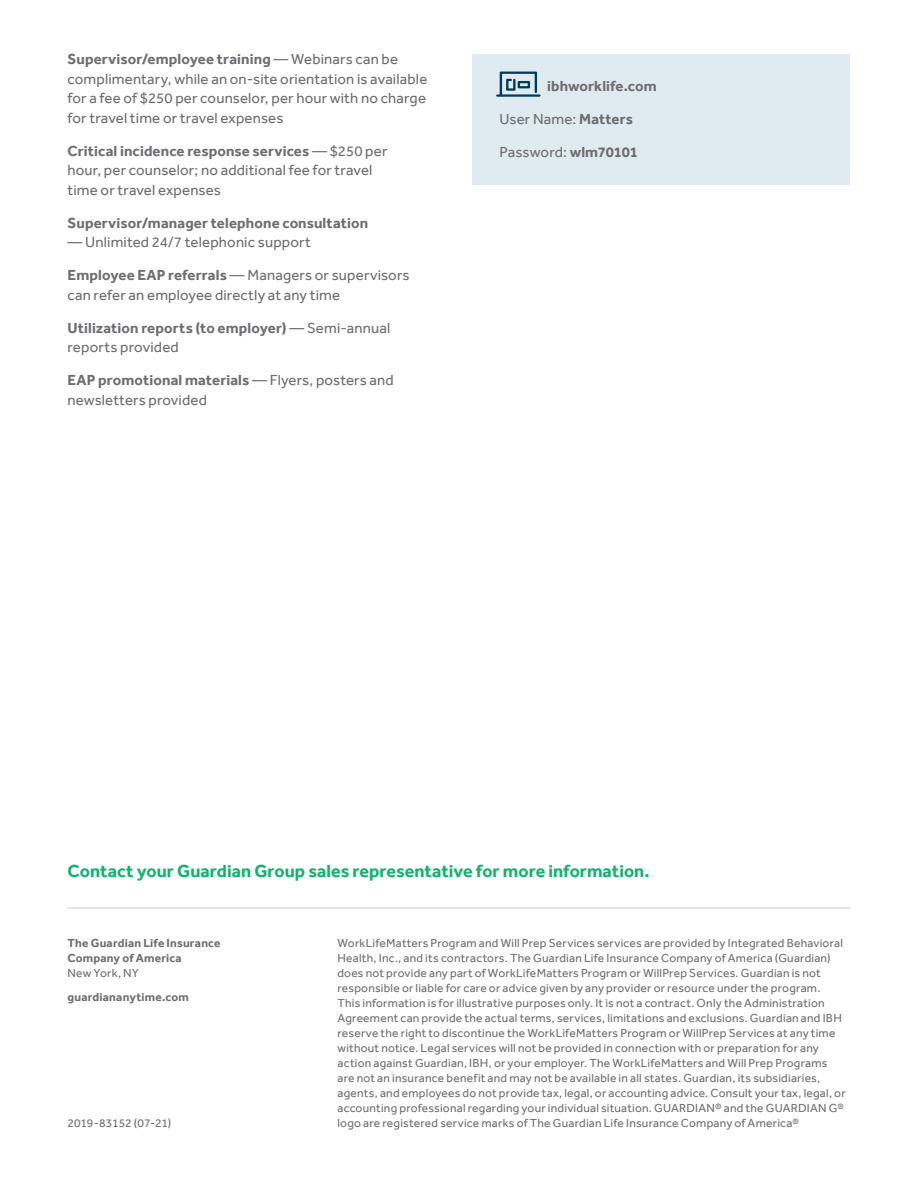
<style>
.page{position:relative;width:918px;height:1188px;background:#fff}
.page>*{position:absolute;margin:0;border:0;box-sizing:border-box;transform-origin:0 0}
.t1{font:700 18px "Effra";color:#0fb46e}
.t2{font:15px/19.5px "Effra";letter-spacing:.01em;color:#6d6e71}
.t3{font:700 15px/19.5px "Effra";letter-spacing:.01em;color:#6d6e71}
.t4{font:12px/15px "Effra";letter-spacing:.02em;color:#6d6e71}
.t5{font:700 12px/15px "Effra";letter-spacing:.015em;color:#6d6e71}
.t6{font:12px "Effra";letter-spacing:-.005em;color:#6d6e71}
.s1{font-weight:700}
.s2{font-weight:400}
</style>
<div class="page">
<hr style="left:68px;top:907px;width:782px;height:2px;background:#dcddde">
<div style="left:472px;top:54px;width:378px;height:130px;background:#e0ebf1"></div>
<svg style="left:496px;top:72px;width:45px;height:25px"></svg>
<p class="t2" style="left:68px;top:49px;width:361px"><span class="s1">Supervisor/employee training</span> — Webinars can be complimentary, while an on-site orientation is available for a fee of $250 per counselor, per hour with no charge for travel time or travel expenses</p>
<p class="t2" style="left:68px;top:141px;width:321px"><span class="s1">Critical incidence response services</span> — $250 per hour, per counselor; no additional fee for travel time or travel expenses</p>
<p class="t3" style="left:68px;top:213px;width:302px">Supervisor/manager telephone consultation</p>
<p class="t2" style="left:68px;top:232px;width:245px">— Unlimited 24/7 telephonic support</p>
<p class="t2" style="left:68px;top:265px;width:344px"><span class="s1">Employee EAP referrals</span> — Managers or supervisors can refer an employee directly at any time</p>
<p class="t3" style="left:68px;top:318px;width:324px">Utilization reports (to employer) <span class="s2">— Semi-annual reports provided</span></p>
<p class="t2" style="left:68px;top:370px;width:328px"><span class="s1">EAP promotional materials</span> — Flyers, posters and newsletters provided</p>
<p class="t3" style="left:547px;top:76px;width:111px">ibhworklife.com</p>
<p class="t2" style="left:500px;top:109px;width:135px">User Name: <span class="s1">Matters</span></p>
<p class="t2" style="left:500px;top:142px;width:140px">Password: <span class="s1">wlm70101</span></p>
<h1 class="t1" style="left:68px;top:861px;width:584px">Contact your Guardian Group sales representative for more information.</h1>
<p class="t5" style="left:68px;top:935px;width:155px">The Guardian Life Insurance<br>Company of America</p>
<p class="t4" style="left:68px;top:965px;width:73px">New York, NY</p>
<p class="t5" style="left:68px;top:989px;width:123px">guardiananytime.com</p>
<p class="t6" style="left:68px;top:1115px;width:105px">2019-83152 (07-21)</p>
<p class="t4" style="left:338px;top:935px;width:510px">WorkLifeMatters Program and Will Prep Services services are provided by Integrated Behavioral Health, Inc., and its contractors. The Guardian Life Insurance Company of America (Guardian) does not provide any part of WorkLifeMatters Program or WillPrep Services. Guardian is not responsible or liable for care or advice given by any provider or resource under the program.<br>This information is for illustrative purposes only. It is not a contract. Only the Administration Agreement can provide the actual terms, services, limitations and exclusions. Guardian and IBH reserve the right to discontinue the WorkLifeMatters Program or WillPrep Services at any time without notice. Legal services will not be provided in connection with or preparation for any action against Guardian, IBH, or your employer. The WorkLifeMatters and Will Prep Programs are not an insurance benefit and may not be available in all states. Guardian, its subsidiaries, agents, and employees do not provide tax, legal, or accounting advice. Consult your tax, legal, or accounting professional regarding your individual situation. GUARDIAN® and the GUARDIAN G® logo are registered service marks of The Guardian Life Insurance Company of America®</p>
</div>
